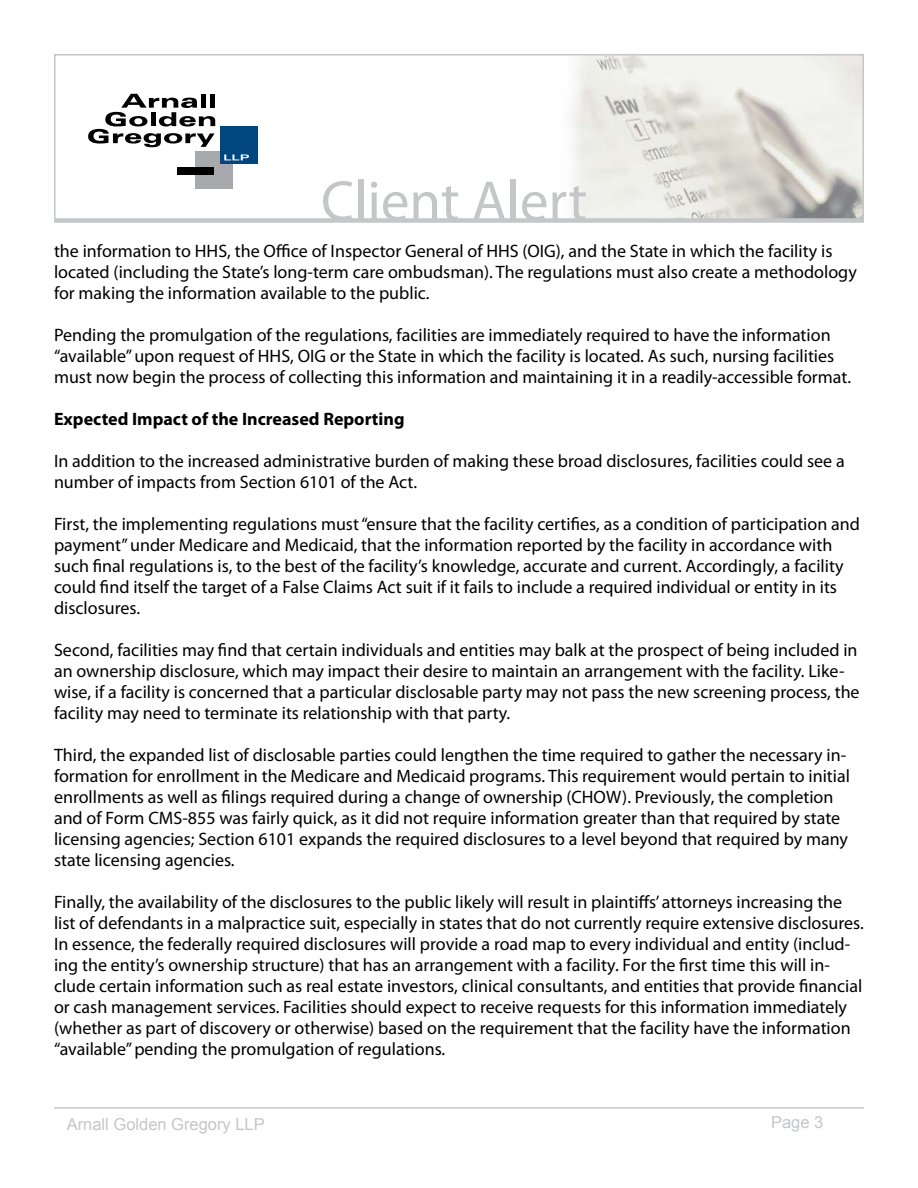
<style>
.page{position:relative;width:918px;height:1188px;background:#fff}
.page>*{position:absolute;margin:0;border:0;box-sizing:border-box;transform-origin:0 0}
.t1{font:57px "Myriad Pro";color:#c5c6c8}
.t2{font:18px/21px "Myriad Pro";color:#000}
.t3{font:700 18px "Myriad Pro";color:#000}
.t4{font:16.5px "Arial";color:#c5c6c8}
</style>
<div class="page">
<hr style="left:54px;top:1107px;width:810px;height:2px;background:#c5c6c8">
<div style="left:54px;top:218px;width:810px;height:5px;background:#d3d4d5"></div>
<svg style="left:54px;top:54px;width:810px;height:168px"></svg>
<h1 class="t1" style="left:321px;top:166px;width:268px">Client Alert</h1>
<p class="t2" style="left:54px;top:240px;width:804px">the information to HHS, the Office of Inspector General of HHS (OIG), and the State in which the facility is located (including the State’s long-term care ombudsman). The regulations must also create a methodology for making the information available to the public.</p>
<p class="t2" style="left:54px;top:324px;width:799px">Pending the promulgation of the regulations, facilities are immediately required to have the information “available” upon request of HHS, OIG or the State in which the facility is located. As such, nursing facilities must now begin the process of collecting this information and maintaining it in a readily-accessible format.</p>
<p class="t3" style="left:54px;top:407px;width:352px">Expected Impact of the Increased Reporting</p>
<p class="t2" style="left:54px;top:450px;width:792px">In addition to the increased administrative burden of making these broad disclosures, facilities could see a number of impacts from Section 6101 of the Act.</p>
<p class="t2" style="left:54px;top:513px;width:808px">First, the implementing regulations must “ensure that the facility certifies, as a condition of participation and payment” under Medicare and Medicaid, that the information reported by the facility in accordance with such final regulations is, to the best of the facility’s knowledge, accurate and current. Accordingly, a facility could find itself the target of a False Claims Act suit if it fails to include a required individual or entity in its disclosures.</p>
<p class="t2" style="left:54px;top:639px;width:807px">Second, facilities may find that certain individuals and entities may balk at the prospect of being included in an ownership disclosure, which may impact their desire to maintain an arrangement with the facility. Like&shy;wise, if a facility is concerned that a particular disclosable party may not pass the new screening process, the facility may need to terminate its relationship with that party.</p>
<p class="t2" style="left:54px;top:744px;width:798px">Third, the expanded list of disclosable parties could lengthen the time required to gather the necessary in&shy;formation for enrollment in the Medicare and Medicaid programs. This requirement would pertain to initial enrollments as well as filings required during a change of ownership (CHOW). Previously, the completion and of Form CMS-855 was fairly quick, as it did not require information greater than that required by state licensing agencies; Section 6101 expands the required disclosures to a level beyond that required by many state licensing agencies.</p>
<p class="t2" style="left:54px;top:891px;width:811px">Finally, the availability of the disclosures to the public likely will result in plaintiffs’ attorneys increasing the list of defendants in a malpractice suit, especially in states that do not currently require extensive disclosures.<br>In essence, the federally required disclosures will provide a road map to every individual and entity (includ&shy;ing the entity’s ownership structure) that has an arrangement with a facility. For the first time this will in&shy;clude certain information such as real estate investors, clinical consultants, and entities that provide financial or cash management services. Facilities should expect to receive requests for this information immediately (whether as part of discovery or otherwise) based on the requirement that the facility have the information “available” pending the promulgation of regulations.</p>
<p class="t4" style="left:67px;top:1114px;width:200px">Arnall Golden Gregory LLP</p>
<p class="t4" style="left:771px;top:1111px;width:54px">Page 3</p>
</div>
